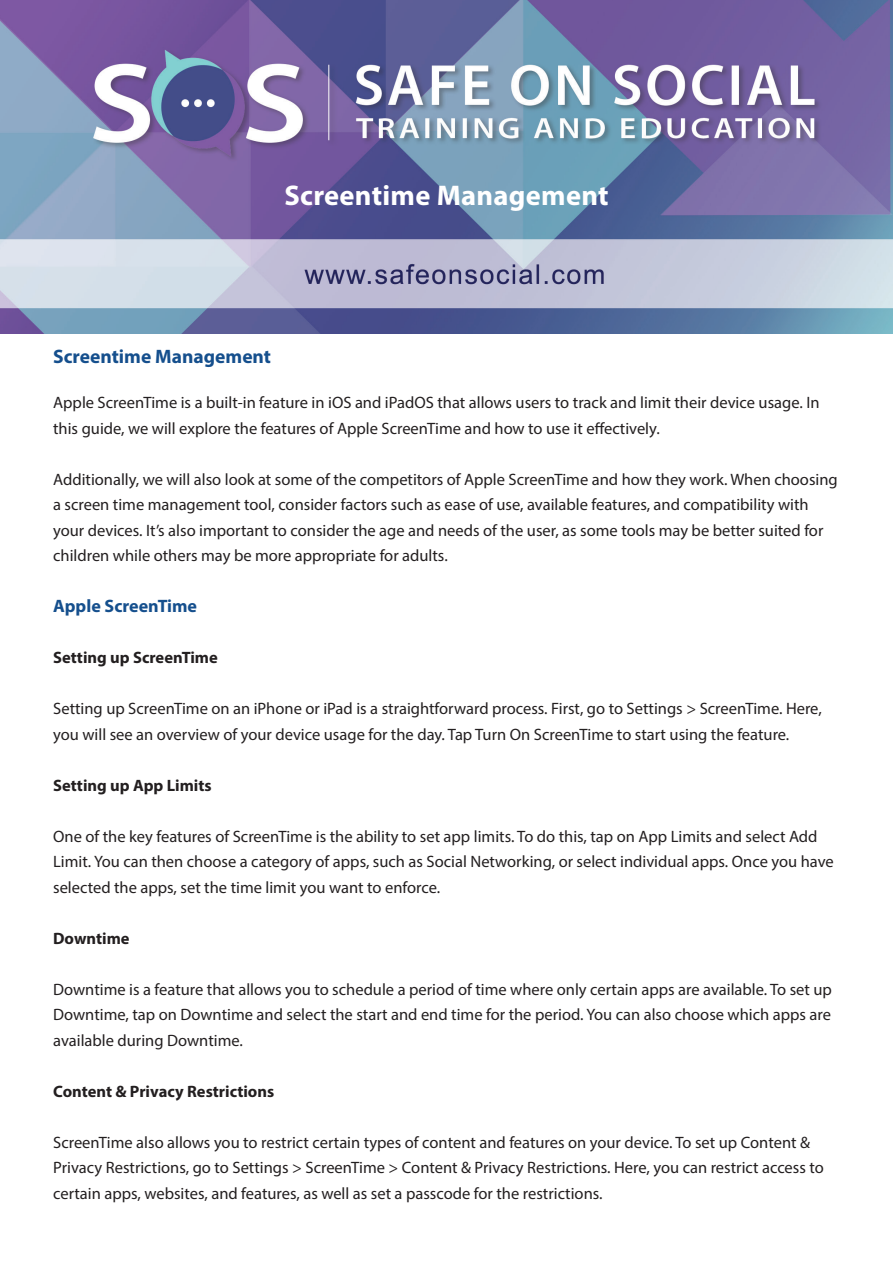
<style>
.page{position:relative;width:893px;height:1263px;background:#fff}
.page>*{position:absolute;margin:0;border:0;box-sizing:border-box;transform-origin:0 0}
.t1{font:700 28.5px "Myriad Pro";letter-spacing:.01em;color:#fff}
.t2{font:700 19.5px "Myriad Pro";color:#154f8d}
.t3{font:700 18px "Myriad Pro";color:#154f8d}
.t4{font:16.5px/25.5px "Myriad Pro";color:#231f20}
.t5{font:700 16.5px "Myriad Pro";color:#231f20}
</style>
<div class="page">
<img style="left:0;top:0;width:893px;height:334px">
<p class="t1" style="left:284px;top:177px;width:326px">Screentime Management</p>
<p class="t2" style="left:53px;top:344px;width:219px">Screentime Management</p>
<p class="t4" style="left:53px;top:390px;width:768px">Apple ScreenTime is a built-in feature in iOS and iPadOS that allows users to track and limit their device usage. In this guide, we will explore the features of Apple ScreenTime and how to use it effectively.</p>
<p class="t4" style="left:53px;top:466px;width:786px">Additionally, we will also look at some of the competitors of Apple ScreenTime and how they work. When choosing a screen time management tool, consider factors such as ease of use, available features, and compatibility with your devices. It’s also important to consider the age and needs of the user, as some tools may be better suited for children while others may be more appropriate for adults.</p>
<p class="t3" style="left:53px;top:594px;width:145px">Apple ScreenTime</p>
<p class="t5" style="left:53px;top:647px;width:166px">Setting up ScreenTime</p>
<p class="t4" style="left:53px;top:696px;width:770px">Setting up ScreenTime on an iPhone or iPad is a straightforward process. First, go to Settings &gt; ScreenTime. Here, you will see an overview of your device usage for the day. Tap Turn On ScreenTime to start using the feature.</p>
<p class="t5" style="left:53px;top:774px;width:160px">Setting up App Limits</p>
<p class="t4" style="left:53px;top:823px;width:782px">One of the key features of ScreenTime is the ability to set app limits. To do this, tap on App Limits and select Add<br>Limit. You can then choose a category of apps, such as Social Networking, or select individual apps. Once you have selected the apps, set the time limit you want to enforce.</p>
<p class="t5" style="left:53px;top:927px;width:78px">Downtime</p>
<p class="t4" style="left:53px;top:976px;width:780px;text-align:justify">Downtime is a feature that allows you to schedule a period of time where only certain apps are available. To set up Downtime, tap on Downtime and select the start and end time for the period. You can also choose which apps are available during Downtime.</p>
<p class="t5" style="left:53px;top:1080px;width:223px">Content &amp; Privacy Restrictions</p>
<p class="t4" style="left:53px;top:1129px;width:772px">ScreenTime also allows you to restrict certain types of content and features on your device. To set up Content &amp;<br>Privacy Restrictions, go to Settings &gt; ScreenTime &gt; Content &amp; Privacy Restrictions. Here, you can restrict access to certain apps, websites, and features, as well as set a passcode for the restrictions.</p>
</div>
